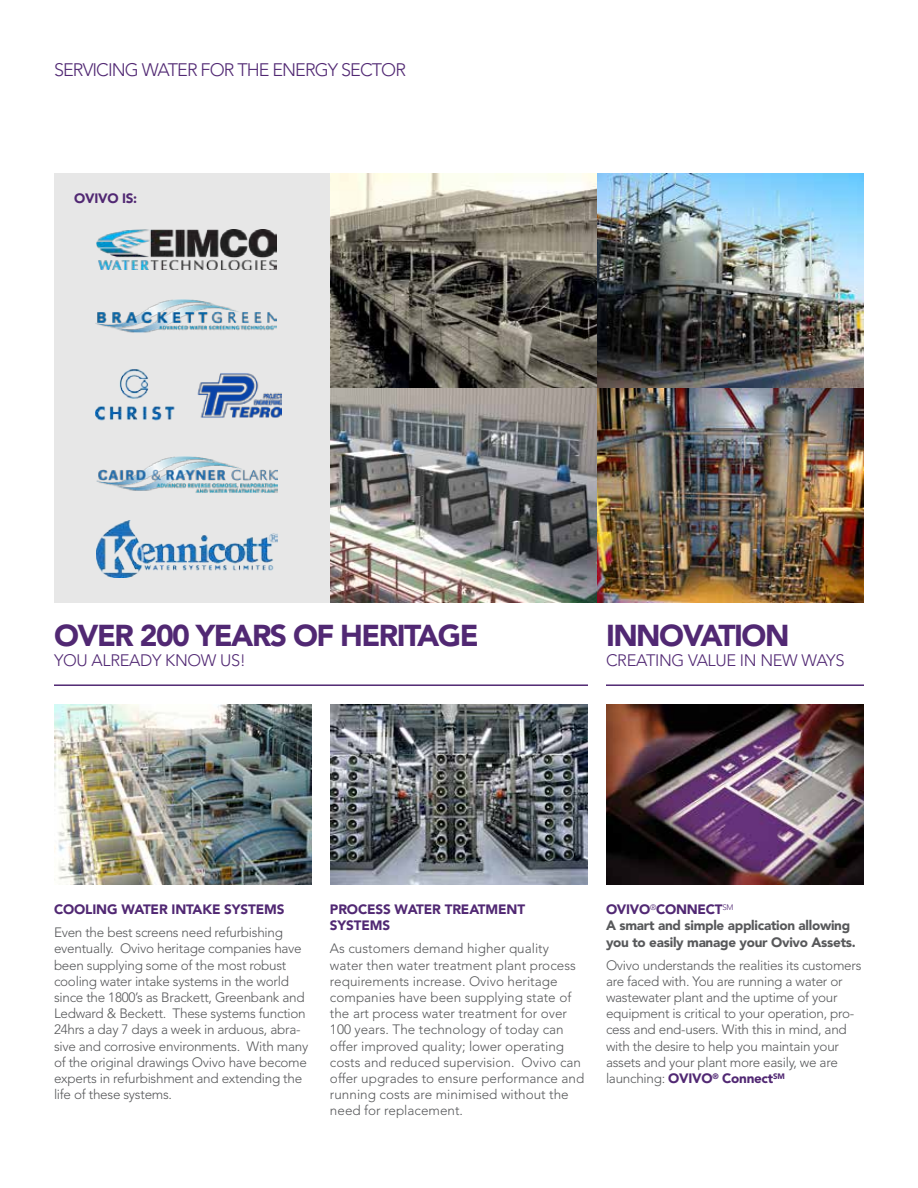
<style>
.page{position:relative;width:918px;height:1188px;background:#fff}
.page>*{position:absolute;margin:0;border:0;box-sizing:border-box;transform-origin:0 0}
.t1{font:900 30px "Avenir LT Std";letter-spacing:-.05em;color:#512873}
.t2{font:300 18px "Avenir LT Std";letter-spacing:-.05em;color:#512873}
.t3{font:300 16.5px "Avenir LT Std";letter-spacing:-.02em;color:#512873}
.t4{font:300 13.5px/16.2px "Avenir LT Std";letter-spacing:-.02em;color:#58595b}
.t5{font:300 13.5px/16.2px "Avenir LT Std";color:#58595b}
.t6{font:900 13.5px/16.2px "Avenir LT Std";letter-spacing:-.02em;color:#58595b}
.t7{font:900 13.5px/16.2px "Avenir LT Std";letter-spacing:-.01em;color:#512873}
.s1{color:#512873}
.s2{font-weight:900;color:#512873}
</style>
<div class="page">
<div style="left:54px;top:173px;width:276px;height:430px;background:#e7e7e7"></div>
<hr style="left:54px;top:684px;width:534px;height:2px;background:#512873">
<img style="left:330px;top:173px;width:534px;height:430px">
<hr style="left:606px;top:684px;width:258px;height:2px;background:#512873">
<img style="left:606px;top:704px;width:258px;height:181px">
<img style="left:54px;top:704px;width:258px;height:181px">
<img style="left:330px;top:704px;width:258px;height:181px">
<img style="left:96px;top:229px;width:181px;height:41px">
<img style="left:95px;top:299px;width:182px;height:34px">
<img style="left:95px;top:369px;width:80px;height:52px">
<img style="left:96px;top:456px;width:181px;height:37px">
<img style="left:96px;top:520px;width:181px;height:58px">
<img style="left:197px;top:373px;width:85px;height:45px">
<h2 class="t2" style="left:54px;top:59px;width:354px">SERVICING WATER FOR THE ENERGY SECTOR</h2>
<p class="t7" style="left:74px;top:190px;width:65px">OVIVO IS:</p>
<h1 class="t1" style="left:54px;top:618px;width:426px">OVER 200 YEARS OF HERITAGE</h1>
<p class="t3" style="left:54px;top:651px;width:194px">YOU ALREADY KNOW US!</p>
<h1 class="t1" style="left:606px;top:618px;width:185px">INNOVATION</h1>
<p class="t3" style="left:606px;top:651px;width:240px">CREATING VALUE IN NEW WAYS</p>
<p class="t7" style="left:54px;top:901px;width:232px">COOLING WATER INTAKE SYSTEMS</p>
<p class="t4" style="left:54px;top:925px;width:256px">Even the best screens need refurbishing eventually. Ovivo heritage companies have been supplying some of the most robust cooling water intake systems in the world since the 1800’s as Brackett, Greenbank and Ledward &amp; Beckett. These systems function 24hrs a day 7 days a week in arduous, abra&shy;sive and corrosive environments. With many of the original drawings Ovivo have become experts in refurbishment and extending the life of these systems.</p>
<p class="t7" style="left:330px;top:901px;width:197px">PROCESS WATER TREATMENT<br>SYSTEMS</p>
<p class="t5" style="left:330px;top:941px;width:256px">As customers demand higher quality water then water treatment plant process requirements increase. Ovivo heritage companies have been supplying state of the art process water treatment for over 100 years. The technology of today can offer improved quality; lower operating costs and reduced supervision. Ovivo can offer upgrades to ensure performance and running costs are minimised without the need for replacement.</p>
<p class="t6" style="left:606px;top:901px;width:251px"><span class="s1">OVIVO</span><sup>®</sup><span class="s1">CONNECT</span><sup>SM<br></sup>A smart and simple application allowing you to easily manage your Ovivo Assets.</p>
<p class="t4" style="left:606px;top:957px;width:257px">Ovivo understands the realities its customers are faced with. You are running a water or wastewater plant and the uptime of your equipment is critical to your operation, pro&shy;cess and end-users. With this in mind, and with the desire to help you maintain your assets and your plant more easily, we are launching: <span class="s2">OVIVO</span><sup>®</sup> <span class="s2">Connect</span><sup>SM</sup></p>
</div>
